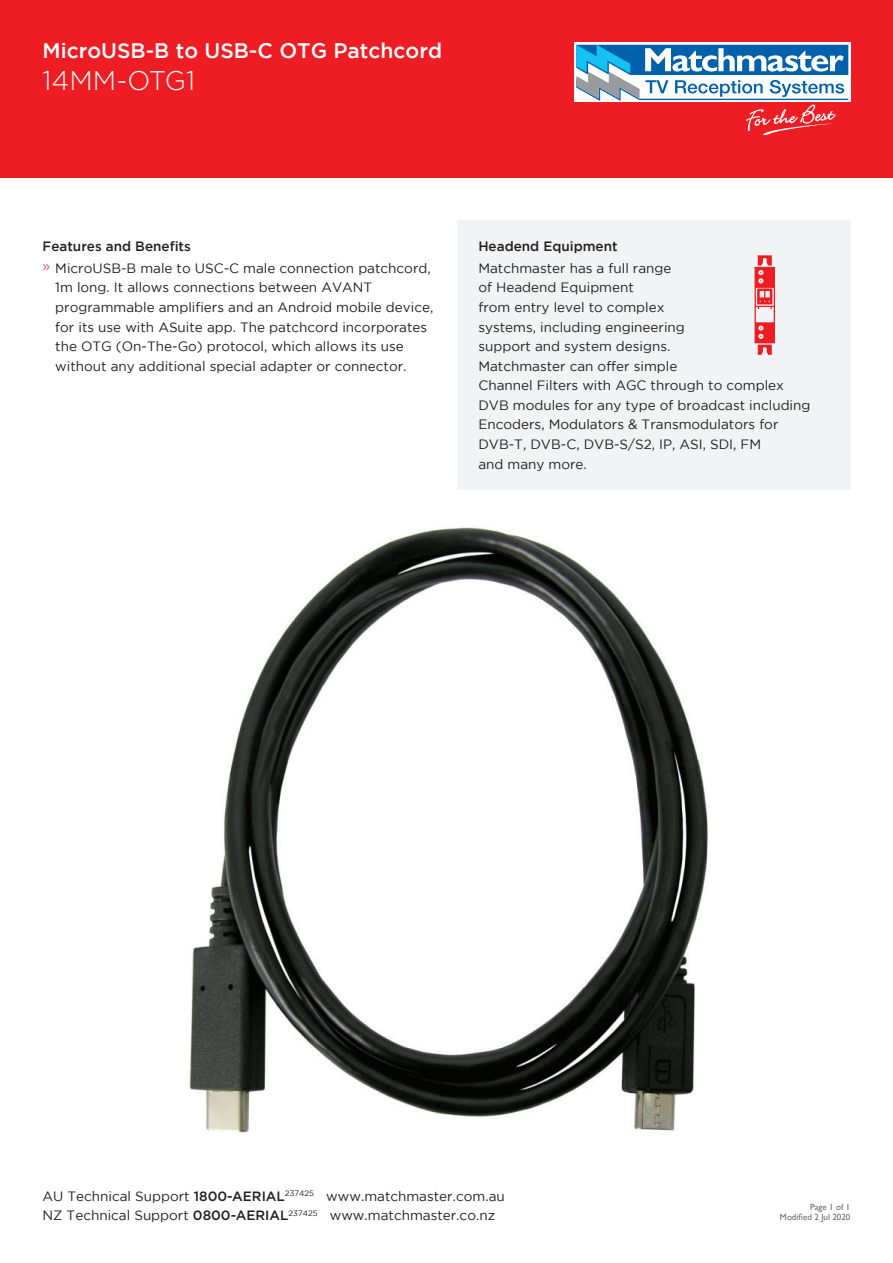
<style>
.page{position:relative;width:893px;height:1263px;background:#fff}
.page>*{position:absolute;margin:0;border:0;box-sizing:border-box;transform-origin:0 0}
.t1{font:300 27px "Gotham";color:#fff}
.t2{font:500 21px "Gotham";color:#fff}
.t3{font:13.5px/19.5px "Gotham";color:#231f20}
.t4{font:500 13.5px "Gotham";color:#231f20}
.t5{font:9px/10.8px "Gill Sans";color:#6c6d70;text-align:right}
.s1{font-weight:500}
.s2{font-weight:300;font-size:15px;color:#ee1d23}
</style>
<div class="page">
<div style="left:0;top:0;width:893px;height:178px;background:#ee1d23"></div>
<svg style="left:574px;top:43px;width:276px;height:59px"></svg>
<svg style="left:576px;top:45px;width:272px;height:90px"></svg>
<div style="left:457px;top:220px;width:393px;height:270px;background:#f2f3f4"></div>
<svg style="left:755px;top:255px;width:20px;height:100px"></svg>
<img style="left:189px;top:527px;width:519px;height:606px">
<h2 class="t2" style="left:43px;top:38px;width:401px">MicroUSB-B to USB-C OTG Patchcord</h2>
<h1 class="t1" style="left:43px;top:64px;width:154px">14MM-OTG1</h1>
<p class="t3" style="left:43px;top:235px;width:390px;line-height:21.8px"><span class="s1">Features and Benefits<br></span><span class="s2">»</span> MicroUSB-B male to USC-C male connection patchcord,</p>
<p class="t3" style="left:55px;top:278px;width:380px">1m long. It allows connections between AVANT programmable amplifiers and an Android mobile device, for its use with ASuite app. The patchcord incorporates the OTG (On-The-Go) protocol, which allows its use without any additional special adapter or connector.</p>
<p class="t4" style="left:478px;top:239px;width:141px">Headend Equipment</p>
<p class="t3" style="left:478px;top:258px;width:334px">Matchmaster has a full range<br>of Headend Equipment<br>from entry level to complex<br>systems, including engineering<br>support and system designs.<br>Matchmaster can offer simple<br>Channel Filters with AGC through to complex<br>DVB modules for any type of broadcast including<br>Encoders, Modulators &amp; Transmodulators for<br>DVB-T, DVB-C, DVB-S/S2, IP, ASI, SDI, FM<br>and many more.</p>
<p class="t3" style="left:43px;top:1186px;width:464px">AU Technical Support <span class="s1">1800-AERIAL</span><sup>237425</sup> www.matchmaster.com.au<br>NZ Technical Support <span class="s1">0800-AERIAL</span><sup>237425</sup> www.matchmaster.co.nz</p>
<p class="t5" style="left:780px;top:1201px;width:72px">Page 1 of 1<br>Modified 2 Jul 2020</p>
</div>
